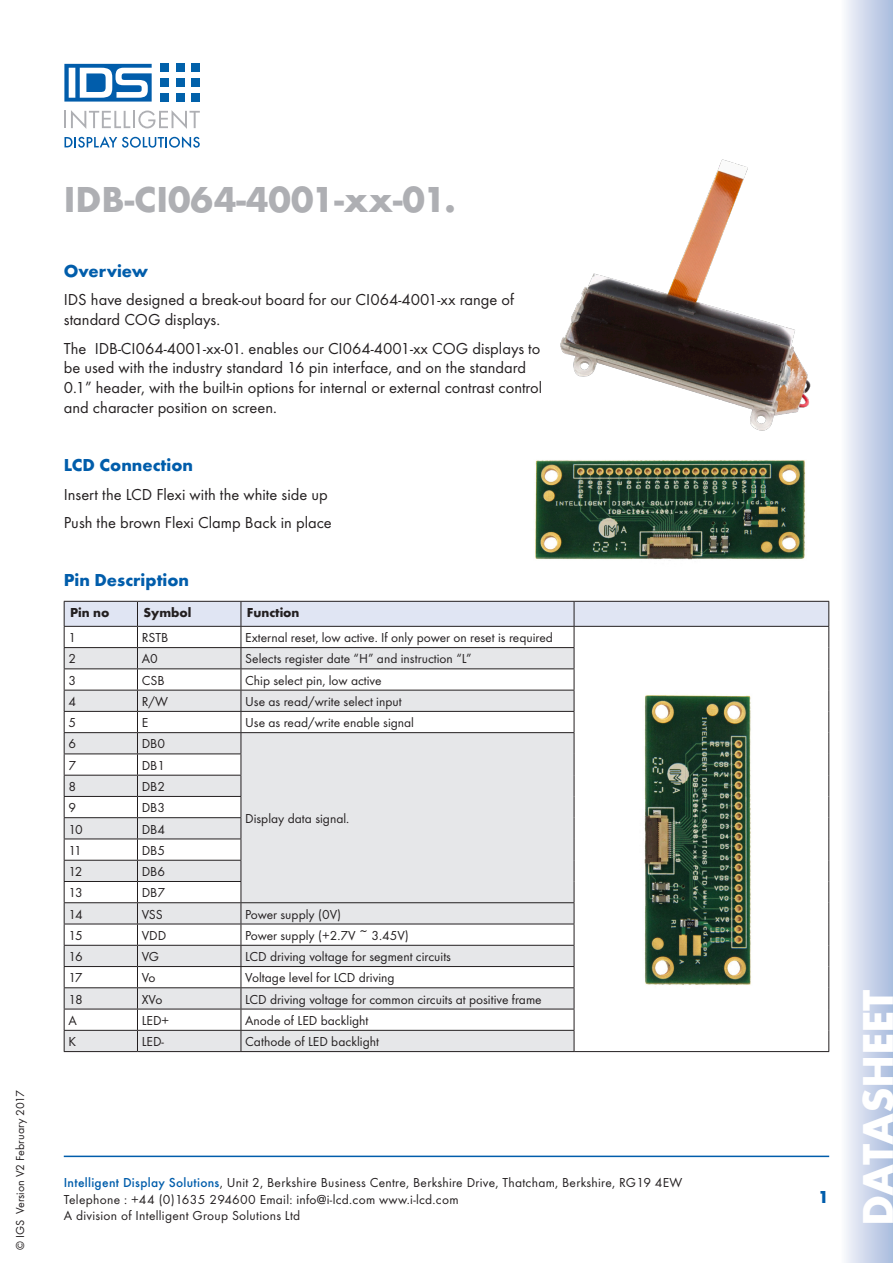
<style>
.page{position:relative;width:893px;height:1263px;background:#fff}
.page>*{position:absolute;margin:0;border:0;box-sizing:border-box;transform-origin:0 0}
.t1{font:700 45px "Futura T";color:#fff}
.Bodytext{font:700 37.5px "Futura T";color:#aeafb3}
.Bodytext-2{font:700 18px "Futura T";color:#015dab}
.Bodytext-3{font:16.5px/19.8px "Futura T";color:#231f20}
.Table_Text{font:13.5px "Futura T";color:#231f20}
.Table_Text-2{font:13.5px/16.2px "Futura T";letter-spacing:.02em;color:#231f20}
.Table_Text-3{font:700 13.5px "Futura T";color:#231f20}
.t2{font:12px "Futura T";color:#231f20}
.s1{font-weight:500;color:#015dab}
</style>
<div class="page">
<div style="left:840px;top:0;width:53px;height:1263px;background:linear-gradient(to right,#fbfafd,#a8badd)"></div>
<hr style="left:64px;top:1155px;width:765px;height:2px;background:#015dab">
<div style="left:161px;top:64px;width:8px;height:8px;background:#0161aa"></div>
<div style="left:176px;top:64px;width:8px;height:8px;background:#0161aa"></div>
<div style="left:192px;top:64px;width:8px;height:8px;background:#0161aa"></div>
<div style="left:161px;top:79px;width:8px;height:8px;background:#0161aa"></div>
<div style="left:176px;top:79px;width:8px;height:8px;background:#0161aa"></div>
<div style="left:192px;top:79px;width:8px;height:8px;background:#0161aa"></div>
<div style="left:161px;top:93px;width:8px;height:9px;background:#0161aa"></div>
<div style="left:176px;top:93px;width:8px;height:9px;background:#0161aa"></div>
<div style="left:192px;top:93px;width:8px;height:9px;background:#0161aa"></div>
<svg style="left:64px;top:64px;width:88px;height:38px"></svg>
<svg style="left:64px;top:136px;width:136px;height:12px"></svg>
<svg style="left:65px;top:110px;width:135px;height:19px"></svg>
<hr style="left:64px;top:1051px;width:73px;height:1px;background:#231f20">
<hr style="left:137px;top:1051px;width:104px;height:1px;background:#231f20">
<hr style="left:241px;top:1051px;width:333px;height:1px;background:#231f20">
<svg style="left:64px;top:601px;width:765px;height:450px"></svg>
<hr style="left:574px;top:1051px;width:255px;height:1px;background:#231f20">
<img style="left:578px;top:664px;width:230px;height:350px">
<img style="left:535px;top:460px;width:270px;height:100px">
<img style="left:560px;top:159px;width:251px;height:272px">
<p class="t2" style="left:13px;top:1250px;width:161px;rotate:-90deg">© IGS Version V2 February 2017</p>
<p class="Bodytext" style="left:64px;top:178px;width:393px">IDB-CI064-4001-xx-01.</p>
<p class="Bodytext-2" style="left:64px;top:260px;width:86px">Overview</p>
<p class="Bodytext-3" style="left:64px;top:290px;width:452px">IDS have designed a break-out board for our CI064-4001-xx range of standard COG displays.</p>
<p class="Bodytext-3" style="left:64px;top:338px;width:480px">The IDB-CI064-4001-xx-01. enables our CI064-4001-xx COG displays to be used with the industry standard 16 pin interface, and on the standard 0.1” header, with the built-in options for internal or external contrast control and character position on screen.</p>
<p class="Bodytext-2" style="left:64px;top:455px;width:131px">LCD Connection</p>
<p class="Bodytext-3" style="left:64px;top:484px;width:266px">Insert the LCD Flexi with the white side up</p>
<p class="Bodytext-3" style="left:64px;top:512px;width:270px">Push the brown Flexi Clamp Back in place</p>
<p class="Bodytext-2" style="left:64px;top:570px;width:127px">Pin Description</p>
<p class="Table_Text-3" style="left:70px;top:605px;width:41px">Pin no</p>
<p class="Table_Text-3" style="left:143px;top:605px;width:50px">Symbol</p>
<p class="Table_Text-3" style="left:247px;top:605px;width:54px">Function</p>
<p class="Table_Text" style="left:68px;top:630px;width:9px">1</p>
<p class="Table_Text" style="left:142px;top:630px;width:28px">RSTB</p>
<p class="Table_Text" style="left:245px;top:630px;width:309px">External reset, low active. If only power on reset is required</p>
<p class="Table_Text" style="left:68px;top:651px;width:9px">2</p>
<p class="Table_Text" style="left:142px;top:651px;width:18px">A0</p>
<p class="Table_Text" style="left:245px;top:651px;width:228px">Selects register date “H” and instruction “L”</p>
<p class="Table_Text" style="left:68px;top:672px;width:9px">3</p>
<p class="Table_Text" style="left:142px;top:672px;width:24px">CSB</p>
<p class="Table_Text" style="left:245px;top:672px;width:138px">Chip select pin, low active</p>
<p class="Table_Text" style="left:68px;top:693px;width:9px">4</p>
<p class="Table_Text" style="left:142px;top:693px;width:28px">R/W</p>
<p class="Table_Text" style="left:245px;top:693px;width:158px">Use as read/write select input</p>
<p class="Table_Text" style="left:68px;top:715px;width:9px">5</p>
<p class="Table_Text" style="left:142px;top:715px;width:8px">E</p>
<p class="Table_Text" style="left:245px;top:715px;width:170px">Use as read/write enable signal</p>
<p class="Table_Text" style="left:68px;top:736px;width:9px">6</p>
<p class="Table_Text" style="left:142px;top:736px;width:25px">DB0</p>
<p class="Table_Text" style="left:68px;top:757px;width:9px">7</p>
<p class="Table_Text" style="left:142px;top:757px;width:25px">DB1</p>
<p class="Table_Text" style="left:68px;top:779px;width:9px">8</p>
<p class="Table_Text" style="left:142px;top:779px;width:25px">DB2</p>
<p class="Table_Text" style="left:68px;top:800px;width:9px">9</p>
<p class="Table_Text" style="left:142px;top:800px;width:25px">DB3</p>
<p class="Table_Text" style="left:68px;top:821px;width:16px">10</p>
<p class="Table_Text" style="left:142px;top:821px;width:25px">DB4</p>
<p class="Table_Text" style="left:68px;top:842px;width:15px">11</p>
<p class="Table_Text" style="left:142px;top:842px;width:25px">DB5</p>
<p class="Table_Text" style="left:68px;top:864px;width:16px">12</p>
<p class="Table_Text" style="left:142px;top:864px;width:25px">DB6</p>
<p class="Table_Text" style="left:68px;top:885px;width:16px">13</p>
<p class="Table_Text" style="left:142px;top:885px;width:25px">DB7</p>
<p class="Table_Text" style="left:68px;top:906px;width:16px">14</p>
<p class="Table_Text" style="left:142px;top:906px;width:23px">VSS</p>
<p class="Table_Text" style="left:245px;top:906px;width:97px">Power supply (0V)</p>
<p class="Table_Text" style="left:68px;top:927px;width:16px">15</p>
<p class="Table_Text" style="left:142px;top:927px;width:26px">VDD</p>
<p class="Table_Text" style="left:245px;top:927px;width:165px">Power supply (+2.7V ~ 3.45V)</p>
<p class="Table_Text" style="left:68px;top:949px;width:16px">16</p>
<p class="Table_Text" style="left:142px;top:949px;width:19px">VG</p>
<p class="Table_Text" style="left:245px;top:949px;width:207px">LCD driving voltage for segment circuits</p>
<p class="Table_Text" style="left:68px;top:970px;width:16px">17</p>
<p class="Table_Text" style="left:142px;top:970px;width:15px">Vo</p>
<p class="Table_Text" style="left:245px;top:970px;width:151px">Voltage level for LCD driving</p>
<p class="Table_Text" style="left:68px;top:991px;width:16px">18</p>
<p class="Table_Text" style="left:142px;top:991px;width:22px">XVo</p>
<p class="Table_Text" style="left:245px;top:991px;width:298px">LCD driving voltage for common circuits at positive frame</p>
<p class="Table_Text" style="left:68px;top:1012px;width:10px">A</p>
<p class="Table_Text" style="left:142px;top:1012px;width:29px">LED+</p>
<p class="Table_Text" style="left:245px;top:1012px;width:125px">Anode of LED backlight</p>
<p class="Table_Text" style="left:68px;top:1034px;width:9px">K</p>
<p class="Table_Text" style="left:142px;top:1034px;width:24px">LED-</p>
<p class="Table_Text" style="left:245px;top:1034px;width:135px">Cathode of LED backlight</p>
<p class="Table_Text" style="left:245px;top:810px;width:106px">Display data signal.</p>
<p class="Table_Text-2" style="left:64px;top:1175px;width:620px"><span class="s1">Intelligent Display Solutions</span>, Unit 2, Berkshire Business Centre, Berkshire Drive, Thatcham, Berkshire, RG19 4EW<br>Telephone : +44 (0)1635 294600 Email: info@i-lcd.com www.i-lcd.com<br>A division of Intelligent Group Solutions Ltd</p>
<h3 class="Bodytext-2" style="left:818px;top:1186px;width:12px">1</h3>
<h1 class="t1" style="left:851px;top:1226px;width:238px;rotate:-90deg">DATASHEET</h1>
</div>
